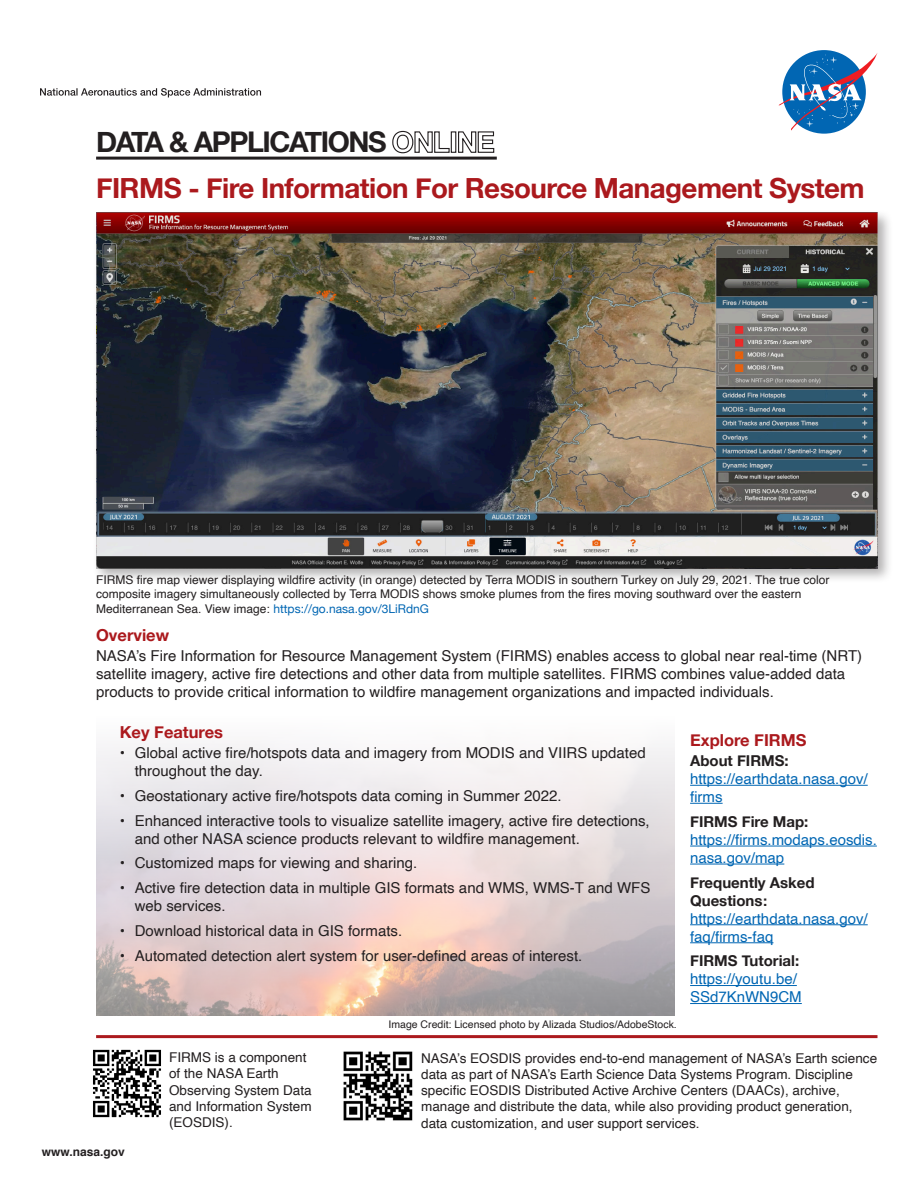
<style>
.page{position:relative;width:918px;height:1188px;background:#fff}
.page>*{position:absolute;margin:0;border:0;box-sizing:border-box;transform-origin:0 0}
.t1{font:700 28.5px "Helvetica Neue";letter-spacing:-.05em;color:#231f20}
.t2{font:700 27.75px "Helvetica Neue";letter-spacing:-.02em;color:#ab191d}
.t3{font:700 16.5px "Helvetica Neue";color:#ab191d}
.t4{font:15px/18px "Helvetica";color:#231f20}
.t5{font:15px/18px "Helvetica";color:#0166b3}
.t6{font:700 15px/18px "Helvetica Neue";color:#231f20}
.t7{font:13.5px/16.2px "Helvetica";color:#231f20}
.t8{font:12px/14.7px "Helvetica";color:#231f20}
.t9{font:700 12px "Helvetica";color:#231f20}
.t10{font:10.5px "Helvetica";color:#231f20}
.s1{font-family:"Helvetica Neue";color:#0166b3}
.s2{font-family:"Helvetica"}
</style>
<div class="page">
<svg style="left:779px;top:53px;width:98px;height:78px"></svg>
<hr style="left:96px;top:157px;width:401px;height:3px;background:#231f20">
<hr style="left:690px;top:785px;width:178px;height:1px;background:#0166b3">
<hr style="left:690px;top:803px;width:33px;height:1px;background:#0166b3">
<hr style="left:690px;top:846px;width:187px;height:1px;background:#0166b3">
<hr style="left:690px;top:864px;width:94px;height:1px;background:#0166b3">
<hr style="left:690px;top:924px;width:178px;height:1px;background:#0166b3">
<hr style="left:690px;top:942px;width:83px;height:1px;background:#0166b3">
<hr style="left:690px;top:985px;width:107px;height:1px;background:#0166b3">
<hr style="left:690px;top:1003px;width:112px;height:1px;background:#0166b3">
<hr style="left:96px;top:1035px;width:781px;height:3px;background:#ab191d">
<div style="left:93px;top:209px;width:800px;height:375px;background:#231f20;opacity:.35"></div>
<img style="left:96px;top:213px;width:781px;height:355px">
<img style="left:93px;top:1049px;width:68px;height:69px">
<img style="left:343px;top:1051px;width:70px;height:70px">
<svg style="left:40px;top:88px;width:221px;height:9px"></svg>
<img style="left:96px;top:744px;width:579px;height:271px">
<h1 class="t1" style="left:96px;top:120px;width:400px">DATA &amp; APPLICATIONS ONLINE</h1>
<h2 class="t2" style="left:96px;top:166px;width:770px">FIRMS - Fire Information For Resource Management System</h2>
<p class="t8" style="left:96px;top:572px;width:735px">FIRMS fire map viewer displaying wildfire activity (in orange) detected by Terra MODIS in southern Turkey on July 29, 2021. The true color composite imagery simultaneously collected by Terra MODIS shows smoke plumes from the fires moving southward over the eastern<br>Mediterranean Sea. View image: <span class="s1">https://go.nasa.gov/3LiRdnG</span></p>
<p class="t3" style="left:96px;top:622px;width:75px">Overview</p>
<p class="t4" style="left:96px;top:647px;width:768px">NASA’s Fire Information for Resource Management System (FIRMS) enables access to global near real-time (NRT) satellite imagery, active fire detections and other data from multiple satellites. FIRMS combines value-added data products to provide critical information to wildfire management organizations and impacted individuals.</p>
<p class="t3" style="left:120px;top:719px;width:105px">Key Features</p>
<p class="t4" style="left:135px;top:744px;width:513px;text-indent:-15px">• Global active fire/hotspots data and imagery from MODIS and VIIRS updated throughout the day.</p>
<p class="t4" style="left:120px;top:787px;width:443px">• Geostationary active fire/hotspots data coming in Summer 2022.</p>
<p class="t4" style="left:135px;top:812px;width:516px;text-indent:-15px">• Enhanced interactive tools to visualize satellite imagery, active fire detections, and other NASA science products relevant to wildfire management.</p>
<p class="t4" style="left:120px;top:855px;width:299px">• Customized maps for viewing and sharing.</p>
<p class="t4" style="left:135px;top:879px;width:517px;text-indent:-15px">• Active fire detection data in multiple GIS formats and WMS, WMS-T and WFS web services.</p>
<p class="t4" style="left:120px;top:922px;width:284px">• Download historical data in GIS formats.</p>
<p class="t4" style="left:120px;top:947px;width:464px">• Automated detection alert system for user-defined areas of interest.</p>
<p class="t10" style="left:388px;top:1016px;width:290px">Image Credit: Licensed photo by Alizada Studios/AdobeStock.</p>
<p class="t3" style="left:690px;top:727px;width:118px">Explore FIRMS</p>
<p class="t6" style="left:690px;top:752px;width:100px">About FIRMS:</p>
<p class="t5" style="left:690px;top:770px;width:179px">https://earthdata.nasa.gov/ firms</p>
<p class="t6" style="left:690px;top:813px;width:120px">FIRMS Fire Map:</p>
<p class="t5" style="left:690px;top:831px;width:188px">https://firms.modaps.eosdis. nasa.gov/map</p>
<p class="t6" style="left:690px;top:874px;width:126px">Frequently Asked<br>Questions<span class="s2">:</span></p>
<p class="t5" style="left:690px;top:910px;width:179px">https://earthdata.nasa.gov/ faq/firms-faq</p>
<p class="t6" style="left:690px;top:952px;width:111px">FIRMS Tutorial:</p>
<p class="t5" style="left:690px;top:971px;width:113px">https://youtu.be/<br>SSd7KnWN9CM</p>
<p class="t9" style="left:42px;top:1142px;width:84px">www.nasa.gov</p>
<p class="t7" style="left:169px;top:1050px;width:144px">FIRMS is a component of the NASA Earth<br>Observing System Data and Information System (EOSDIS).</p>
<p class="t7" style="left:421px;top:1050px;width:457px">NASA’s EOSDIS provides end-to-end management of NASA’s Earth science data as part of NASA’s Earth Science Data Systems Program. Discipline specific EOSDIS Distributed Active Archive Centers (DAACs), archive, manage and distribute the data, while also providing product generation, data customization, and user support services.</p>
</div>
